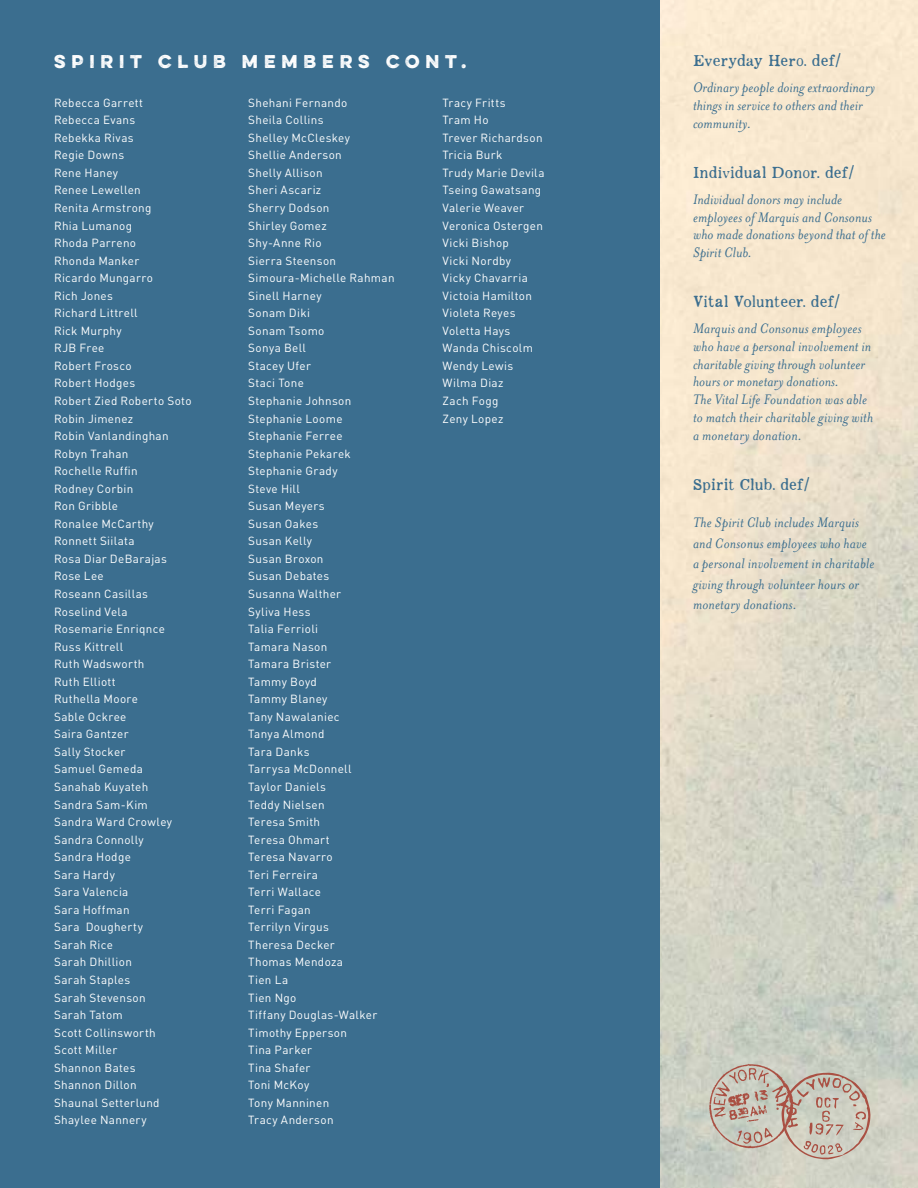
<style>
.page{position:relative;width:918px;height:1188px;background:#fff}
.page>*{position:absolute;margin:0;border:0;box-sizing:border-box;transform-origin:0 0}
.t1{font:700 16.5px "Eveleth";letter-spacing:.35em;color:#fff}
.t2{font:italic 15.9px/17.7px "Mrs Eaves";letter-spacing:.01em;color:#3b6e8f}
.t3{font:900 15.9px "Appareo";letter-spacing:.005em;color:#3b6e8f}
.t4{font:11.7px/17.5px "DIN";letter-spacing:.03em;color:#fff}
</style>
<div class="page">
<img style="left:659px;top:0;width:259px;height:1188px">
<svg style="left:709px;top:1064px;width:162px;height:95px;background:#c5b9ac"></svg>
<div style="left:0;top:0;width:659px;height:1188px;background:#3b6e8f"></div>
<h1 class="t1" style="left:54px;top:49px;width:50px">SPIRIT</h1>
<h1 class="t1" style="left:158px;top:49px;width:169px">CLUB MEMBERS</h1>
<h1 class="t1" style="left:386px;top:49px;width:82px">CONT.</h1>
<p class="t4" style="left:54px;top:94px;width:139px">Rebecca Garrett<br>Rebecca Evans<br>Rebekka Rivas<br>Regie Downs<br>Rene Haney<br>Renee Lewellen<br>Renita Armstrong<br>Rhia Lumanog<br>Rhoda Parreno<br>Rhonda Manker<br>Ricardo Mungarro<br>Rich Jones<br>Richard Littrell<br>Rick Murphy<br>RJB Free<br>Robert Frosco<br>Robert Hodges<br>Robert Zied Roberto Soto<br>Robin Jimenez<br>Robin Vanlandinghan<br>Robyn Trahan<br>Rochelle Ruffin<br>Rodney Corbin<br>Ron Gribble<br>Ronalee McCarthy<br>Ronnett Siilata<br>Rosa Diar DeBarajas<br>Rose Lee<br>Roseann Casillas<br>Roselind Vela<br>Rosemarie Enriqnce<br>Russ Kittrell<br>Ruth Wadsworth<br>Ruth Elliott<br>Ruthella Moore<br>Sable Ockree<br>Saira Gantzer<br>Sally Stocker<br>Samuel Gemeda<br>Sanahab Kuyateh<br>Sandra Sam-Kim<br>Sandra Ward Crowley<br>Sandra Connolly<br>Sandra Hodge<br>Sara Hardy<br>Sara Valencia<br>Sara Hoffman<br>Sara Dougherty<br>Sarah Rice<br>Sarah Dhillion<br>Sarah Staples<br>Sarah Stevenson<br>Sarah Tatom<br>Scott Collinsworth<br>Scott Miller<br>Shannon Bates<br>Shannon Dillon<br>Shaunal Setterlund<br>Shaylee Nannery</p>
<p class="t4" style="left:248px;top:94px;width:148px">Shehani Fernando<br>Sheila Collins<br>Shelley McCleskey<br>Shellie Anderson<br>Shelly Allison<br>Sheri Ascariz<br>Sherry Dodson<br>Shirley Gomez<br>Shy-Anne Rio<br>Sierra Steenson<br>Simoura-Michelle Rahman<br>Sinell Harney<br>Sonam Diki<br>Sonam Tsomo<br>Sonya Bell<br>Stacey Ufer<br>Staci Tone<br>Stephanie Johnson<br>Stephanie Loome<br>Stephanie Ferree<br>Stephanie Pekarek<br>Stephanie Grady<br>Steve Hill<br>Susan Meyers<br>Susan Oakes<br>Susan Kelly<br>Susan Broxon<br>Susan Debates<br>Susanna Walther<br>Syliva Hess<br>Talia Ferrioli<br>Tamara Nason<br>Tamara Brister<br>Tammy Boyd<br>Tammy Blaney<br>Tany Nawalaniec<br>Tanya Almond<br>Tara Danks<br>Tarrysa McDonnell<br>Taylor Daniels<br>Teddy Nielsen<br>Teresa Smith<br>Teresa Ohmart<br>Teresa Navarro<br>Teri Ferreira<br>Terri Wallace<br>Terri Fagan<br>Terrilyn Virgus<br>Theresa Decker<br>Thomas Mendoza<br>Tien La<br>Tien Ngo<br>Tiffany Douglas-Walker<br>Timothy Epperson<br>Tina Parker<br>Tina Shafer<br>Toni McKoy<br>Tony Manninen<br>Tracy Anderson</p>
<p class="t4" style="left:443px;top:94px;width:103px">Tracy Fritts<br>Tram Ho<br>Trever Richardson<br>Tricia Burk<br>Trudy Marie Devila<br>Tseing Gawatsang<br>Valerie Weaver<br>Veronica Ostergen<br>Vicki Bishop<br>Vicki Nordby<br>Vicky Chavarria<br>Victoia Hamilton<br>Violeta Reyes<br>Voletta Hays<br>Wanda Chiscolm<br>Wendy Lewis<br>Wilma Diaz<br>Zach Fogg<br>Zeny Lopez</p>
<h2 class="t3" style="left:693px;top:50px;width:150px">Everyday Hero. def/</h2>
<h2 class="t2" style="left:693px;top:79px;width:184px">Ordinary people doing extraordinary things in service to others and their community.</h2>
<h2 class="t3" style="left:693px;top:161px;width:163px">Individual Donor. def/</h2>
<h2 class="t2" style="left:693px;top:190px;width:194px">Individual donors may include employees of Marquis and Consonus who made donations beyond that of the<br>Spirit Club.</h2>
<h2 class="t3" style="left:693px;top:291px;width:149px">Vital Volunteer. def/</h2>
<h2 class="t2" style="left:693px;top:320px;width:182px">Marquis and Consonus employees who have a personal involvement in charitable giving through volunteer hours or monetary donations.<br>The Vital Life Foundation was able to match their charitable giving with a monetary donation.</h2>
<h2 class="t3" style="left:693px;top:473px;width:118px">Spirit Club. def/</h2>
<h2 class="t2" style="left:693px;top:512px;width:183px;line-height:20.5px">The Spirit Club includes Marquis and Consonus employees who have a personal involvement in charitable giving through volunteer hours or monetary donations.</h2>
</div>
